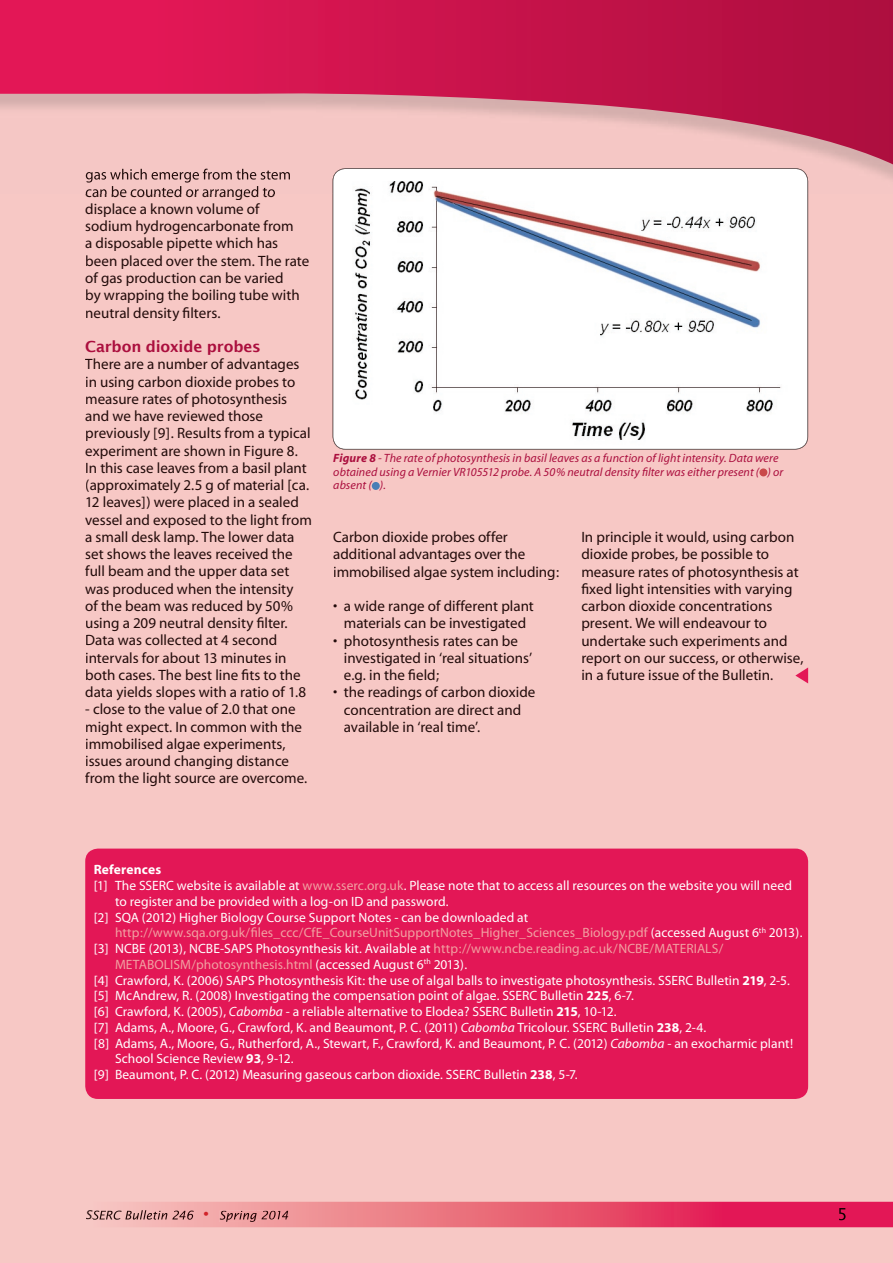
<style>
.page{position:relative;width:893px;height:1263px;background:#fff}
.page>*{position:absolute;margin:0;border:0;box-sizing:border-box;transform-origin:0 0}
.t1{font:28.5px "Lucida Sans";color:#d1232a}
.t2{font:600 15.3px "Lucida Sans";letter-spacing:-.01em;color:#ab0f3e}
.t3{font:15px/17.2px "Myriad";color:#220b0a}
.t4{font:13.5px "Myriad";letter-spacing:.005em;color:#fff}
.t5{font:13.5px "Myriad";letter-spacing:.005em;color:#f1a0a1}
.t6{font:700 13.5px "Myriad";letter-spacing:.01em;color:#fff}
.t7{font:italic 12px/13.5px "Myriad";letter-spacing:.005em;color:#ab0f3e}
.s1{font-weight:700}
.s2{color:#f1a0a1}
.s3{color:#fff}
.s4{font-style:italic}
</style>
<div class="page">
<div style="left:0;top:89px;width:893px;height:1174px;background:#f7c8c5"></div>
<div style="left:85px;top:848px;width:723px;height:251px;background:#e31756;border-radius:13px"></div>
<svg style="left:0;top:0;width:893px;height:174px"></svg>
<svg style="left:94px;top:1201px;width:799px;height:26px;background:#e5647b"></svg>
<div style="left:759px;top:468px;width:8px;height:8px;background:#c9494a;border-radius:50%"></div>
<div style="left:372px;top:482px;width:8px;height:8px;background:#487eb6;border-radius:50%"></div>
<img style="left:86px;top:169px;width:205px;height:14px">
<img style="left:86px;top:186px;width:189px;height:8px">
<img style="left:333px;top:168px;width:475px;height:4px">
<svg style="left:337px;top:169px;width:467px;height:3px"></svg>
<img style="left:333px;top:172px;width:475px;height:277px">
<svg style="left:795px;top:667px;width:13px;height:16px"></svg>
<p class="t3" style="left:85px;top:184px;width:225px">can be counted or arranged to displace a known volume of sodium hydrogencarbonate from<br>a disposable pipette which has been placed over the stem. The rate of gas production can be varied<br>by wrapping the boiling tube with neutral density filters.</p>
<p class="t2" style="left:85px;top:338px;width:177px">Carbon dioxide probes</p>
<p class="t3" style="left:85px;top:356px;width:228px">There are a number of advantages in using carbon dioxide probes to measure rates of photosynthesis and we have reviewed those previously [9]. Results from a typical experiment are shown in Figure 8.<br>In this case leaves from a basil plant (approximately 2.5 g of material [ca.<br>12 leaves]) were placed in a sealed vessel and exposed to the light from a small desk lamp. The lower data set shows the leaves received the full beam and the upper data set was produced when the intensity<br>of the beam was reduced by 50% using a 209 neutral density filter.<br>Data was collected at 4 second intervals for about 13 minutes in both cases. The best line fits to the data yields slopes with a ratio of 1.8</p>
<p class="t3" style="left:85px;top:701px;width:224px">- close to the value of 2.0 that one might expect. In common with the immobilised algae experiments, issues around changing distance from the light source are overcome.</p>
<p class="t7" style="left:333px;top:452px;width:451px"><span class="s1">Figure 8</span> - The rate of photosynthesis in basil leaves as a function of light intensity. Data were obtained using a Vernier VR105512 probe. A 50% neutral density filter was either present ( ) or absent ( ).</p>
<p class="t3" style="left:333px;top:529px;width:227px">Carbon dioxide probes offer additional advantages over the immobilised algae system including:</p>
<p class="t3" style="left:333px;top:598px;width:202px;text-align:center">• a wide range of different plant materials can be investigated</p>
<p class="t3" style="left:344px;top:632px;width:190px;text-indent:-11px">• photosynthesis rates can be investigated in ‘real situations’ e.g. in the field;</p>
<p class="t3" style="left:344px;top:684px;width:193px;text-indent:-11px">• the readings of carbon dioxide concentration are direct and available in ‘real time’.</p>
<p class="t3" style="left:581px;top:529px;width:224px">In principle it would, using carbon dioxide probes, be possible to measure rates of photosynthesis at fixed light intensities with varying carbon dioxide concentrations present. We will endeavour to undertake such experiments and report on our success, or otherwise, in a future issue of the Bulletin.</p>
<p class="t6" style="left:94px;top:863px;width:69px">References</p>
<p class="t4" style="left:94px;top:879px;width:700px">[1] The SSERC website is available at <span class="s2">www.sserc.org.uk</span>. Please note that to access all resources on the website you will need</p>
<p class="t4" style="left:115px;top:894px;width:335px">to register and be provided with a log-on ID and password.</p>
<p class="t4" style="left:94px;top:910px;width:436px">[2] SQA (2012) Higher Biology Course Support Notes - can be downloaded at</p>
<p class="t5" style="left:115px;top:926px;width:689px">http://www.sqa.org.uk/files_ccc/CfE_CourseUnitSupportNotes_Higher_Sciences_Biology.pdf <span class="s3">(accessed August 6</span><sup>th</sup> <span class="s3">2013).</span></p>
<p class="t4" style="left:94px;top:942px;width:631px">[3] NCBE (2013), NCBE-SAPS Photosynthesis kit. Available at <span class="s2">http://www.ncbe.reading.ac.uk/NCBE/MATERIALS/</span></p>
<p class="t5" style="left:115px;top:957px;width:354px">METABOLISM/photosynthesis.html <span class="s3">(accessed August 6</span><sup>th</sup> <span class="s3">2013).</span></p>
<p class="t4" style="left:94px;top:973px;width:697px">[4] Crawford, K. (2006) SAPS Photosynthesis Kit: the use of algal balls to investigate photosynthesis. SSERC Bulletin <span class="s1">219</span>, 2-5.</p>
<p class="t4" style="left:94px;top:989px;width:542px">[5] McAndrew, R. (2008) Investigating the compensation point of algae. SSERC Bulletin <span class="s1">225</span>, 6-7.</p>
<p class="t4" style="left:94px;top:1005px;width:524px">[6] Crawford, K. (2005), <span class="s4">Cabomba</span> - a reliable alternative to Elodea? SSERC Bulletin <span class="s1">215</span>, 10-12.</p>
<p class="t4" style="left:94px;top:1020px;width:614px">[7] Adams, A., Moore, G., Crawford, K. and Beaumont, P. C. (2011) <span class="s4">Cabomba</span> Tricolour. SSERC Bulletin <span class="s1">238</span>, 2-4.</p>
<p class="t4" style="left:94px;top:1036px;width:701px">[8] Adams, A., Moore, G., Rutherford, A., Stewart, F., Crawford, K. and Beaumont, P. C. (2012) <span class="s4">Cabomba</span> - an exocharmic plant!</p>
<p class="t4" style="left:115px;top:1052px;width:180px">School Science Review <span class="s1">93</span>, 9-12.</p>
<p class="t4" style="left:94px;top:1068px;width:485px">[9] Beaumont, P. C. (2012) Measuring gaseous carbon dioxide. SSERC Bulletin <span class="s1">238</span>, 5-7.</p>
<h1 class="t1" style="left:197px;top:1196px;width:20px">•</h1>
</div>
